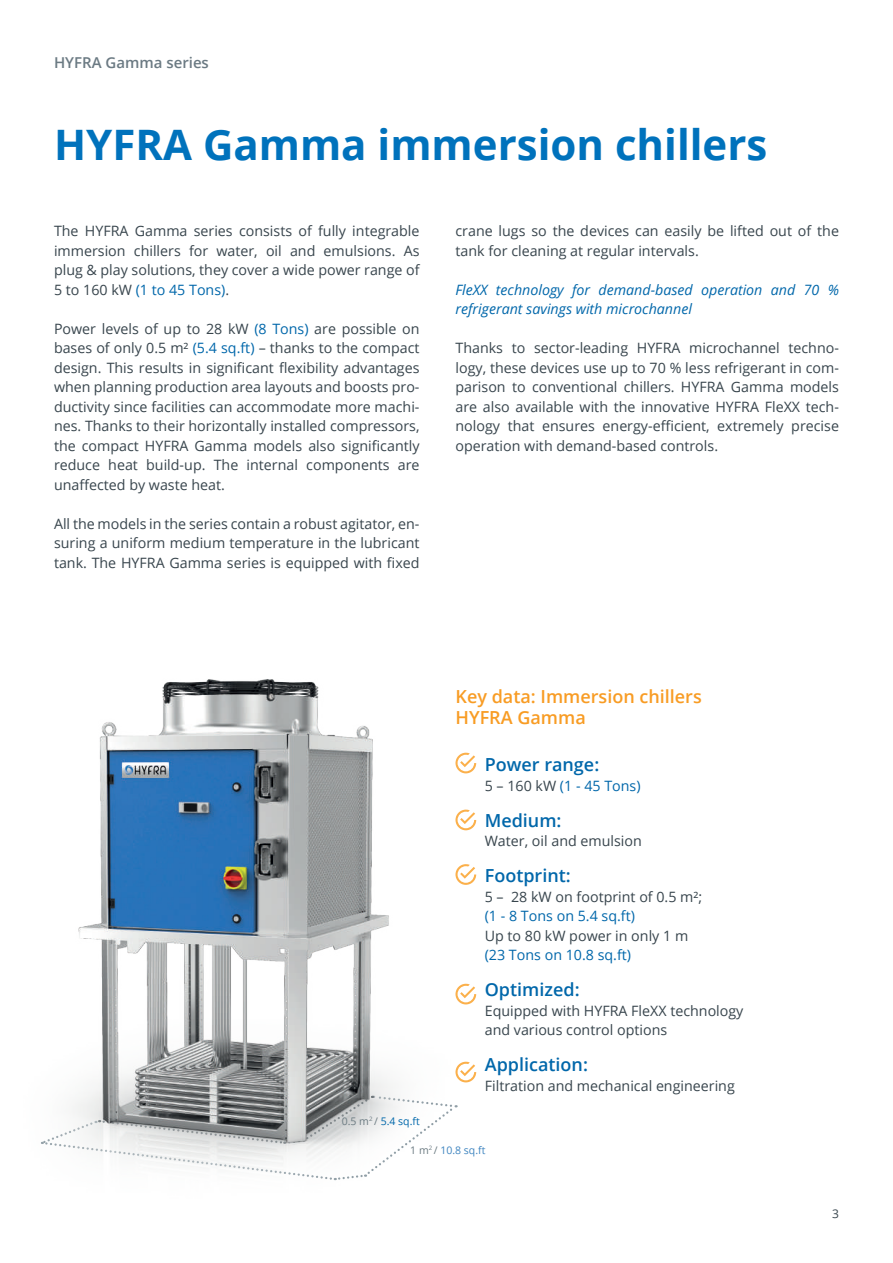
<style>
.page{position:relative;width:893px;height:1263px;background:#fff}
.page>*{position:absolute;margin:0;border:0;box-sizing:border-box;transform-origin:0 0}
.t1{font:700 42px "Open Sans";color:#0072bc}
.t2{font:600 18px "Open Sans";color:#0067aa}
.t3{font:600 18px/21.6px "Open Sans";color:#f89c24}
.t4{font:600 15px "Open Sans";color:#6b7a83}
.t5{font:14.25px/19.5px "Open Sans";color:#38454d;text-align:justify}
.t6{font:italic 14.25px/19.5px "Open Sans";color:#0067aa}
.t7{font:14.25px "Open Sans";color:#0067aa}
.t8{font:12px "Open Sans";color:#38454d}
.t9{font:10.5px "Open Sans";color:#0067aa}
.t10{font:10.5px "Open Sans";color:#3f85c0}
.s1{color:#0067aa}
.s2{color:#6d7c83}
.s3{color:#38454d}
</style>
<div class="page">
<img style="left:78px;top:679px;width:311px;height:383px">
<svg style="left:455px;top:753px;width:21px;height:20px"></svg>
<svg style="left:455px;top:810px;width:21px;height:20px"></svg>
<svg style="left:455px;top:864px;width:21px;height:21px"></svg>
<svg style="left:455px;top:984px;width:21px;height:20px"></svg>
<svg style="left:41px;top:1062px;width:435px;height:119px"></svg>
<p class="t4" style="left:54px;top:52px;width:156px">HYFRA Gamma series</p>
<h1 class="t1" style="left:54px;top:115px;width:715px">HYFRA Gamma immersion chillers</h1>
<p class="t5" style="left:54px;top:221px;width:367px">The HYFRA Gamma series consists of fully integrable immersion chillers for water, oil and emulsions. As plug &amp; play solutions, they cover a wide power range of 5 to 160 kW <span class="s1">(1 to 45 Tons)</span>.</p>
<p class="t5" style="left:54px;top:318px;width:367px">Power levels of up to 28 kW <span class="s1">(8 Tons)</span> are possible on bases of only 0.5 m² <span class="s1">(5.4 sq.ft)</span> – thanks to the compact design. This results in significant flexibility advantages when planning production area layouts and boosts pro&shy;ductivity since facilities can accommodate more machi&shy;nes. Thanks to their horizontally installed compressors, the compact HYFRA Gamma models also significantly reduce heat build-up. The internal components are unaffected by waste heat.</p>
<p class="t5" style="left:54px;top:513px;width:367px">All the models in the series contain a robust agitator, en&shy;suring a uniform medium temperature in the lubricant tank. The HYFRA Gamma series is equipped with fixed</p>
<p class="t5" style="left:455px;top:221px;width:385px">crane lugs so the devices can easily be lifted out of the tank for cleaning at regular intervals.</p>
<p class="t6" style="left:455px;top:279px;width:385px">FleXX technology for demand-based operation and 70 % refrigerant savings with microchannel</p>
<p class="t5" style="left:455px;top:338px;width:385px">Thanks to sector-leading HYFRA microchannel techno&shy;logy, these devices use up to 70 % less refrigerant in com&shy;parison to conventional chillers. HYFRA Gamma models are also available with the innovative HYFRA FleXX tech&shy;nology that ensures energy-efficient, extremely precise operation with demand-based controls.</p>
<p class="t9" style="left:342px;top:1113px;width:80px"><span class="s2">0.5 m</span><sup>2</sup> <span class="s2">/</span> 5.4 sq.ft</p>
<p class="t3" style="left:456px;top:685px;width:248px">Key data: Immersion chillers<br>HYFRA Gamma</p>
<p class="t2" style="left:485px;top:752px;width:116px">Power range:</p>
<p class="t7" style="left:485px;top:775px;width:157px"><span class="s3">5 – 160 kW</span> (1 - 45 Tons)</p>
<p class="t2" style="left:485px;top:808px;width:78px">Medium:</p>
<p class="t5" style="left:485px;top:831px;width:159px">Water, oil and emulsion</p>
<p class="t2" style="left:485px;top:863px;width:88px">Footprint:</p>
<p class="t5" style="left:485px;top:886px;width:219px">5 – 28 kW on footprint of 0.5 m²;</p>
<p class="t7" style="left:485px;top:906px;width:152px">(1 - 8 Tons on 5.4 sq.ft)</p>
<p class="t5" style="left:485px;top:925px;width:205px">Up to 80 kW power in only 1 m</p>
<p class="t7" style="left:485px;top:945px;width:148px">(23 Tons on 10.8 sq.ft)</p>
<p class="t2" style="left:485px;top:977px;width:96px">Optimized:</p>
<p class="t5" style="left:485px;top:1000px;width:260px">Equipped with HYFRA FleXX technology and various control options</p>
<p class="t2" style="left:485px;top:1052px;width:105px">Application:</p>
<p class="t5" style="left:485px;top:1075px;width:252px">Filtration and mechanical engineering</p>
<p class="t10" style="left:410px;top:1143px;width:77px"><span class="s2">1 m</span><sup>2</sup> <span class="s2">/</span> 10.8 sq.ft</p>
<p class="t8" style="left:832px;top:1205px;width:8px">3</p>
</div>
